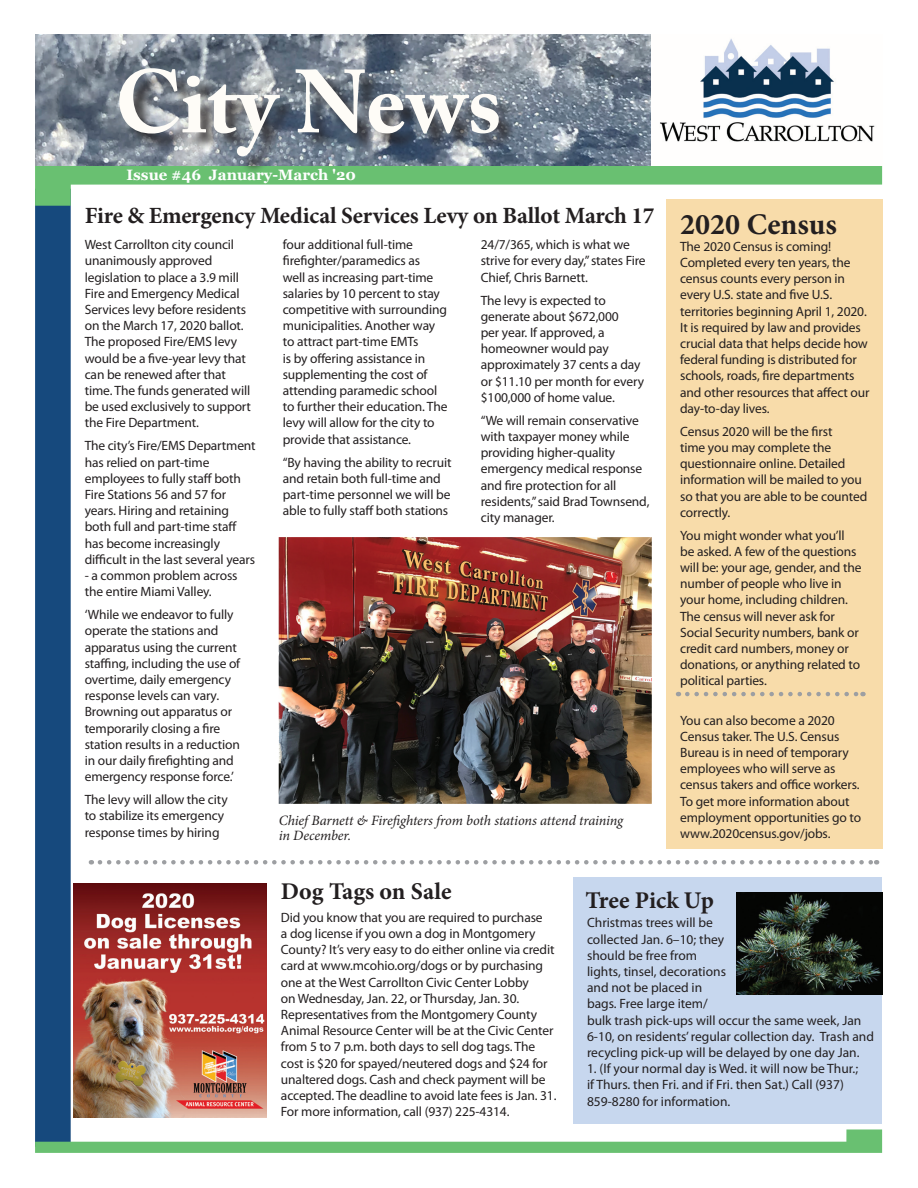
<style>
.page{position:relative;width:918px;height:1188px;background:#fff}
.page>*{position:absolute;margin:0;border:0;box-sizing:border-box;transform-origin:0 0}
.t1{font:700 88.5px "Adobe Caslon Pro";color:#fefcf7}
.Headlines_smaller_20{font:700 30px "Minion Pro";color:#231f20}
.Headlines_smaller_20-2{font:700 24px "Minion Pro";color:#231f20}
.Headlines_2019{font:700 23.25px "Minion Pro";letter-spacing:-.01em;color:#231f20}
.Masthead{font:700 15px "Georgia";color:#fff}
.Headlines_2019-2{font:italic 14.25px/15px "Minion Pro";letter-spacing:-.01em;color:#231f20}
.Body_2019{font:13.5px/16.2px "Myriad Pro";letter-spacing:-.01em;color:#231f20}
</style>
<div class="page">
<img style="left:74px;top:883px;width:193px;height:234px">
<div style="left:573px;top:877px;width:309px;height:246px;background:#c7d7ee"></div>
<div style="left:35px;top:189px;width:36px;height:958px;background:#16497d"></div>
<svg style="left:35px;top:165px;width:847px;height:41px"></svg>
<div style="left:666px;top:199px;width:216px;height:649px;background:#f8dcaa"></div>
<img style="left:736px;top:892px;width:146px;height:102px">
<img style="left:279px;top:537px;width:373px;height:267px">
<svg style="left:100px;top:860px;width:777px;height:5px"></svg>
<svg style="left:687px;top:692px;width:176px;height:4px"></svg>
<svg style="left:35px;top:1129px;width:847px;height:24px"></svg>
<img style="left:35px;top:34px;width:840px;height:131px">
<div style="left:122px;top:71px;width:395px;height:104px;background:#231f20;opacity:.75"></div>
<p class="t1" style="left:115px;top:50px;width:388px">City News</p>
<p class="Masthead" style="left:127px;top:165px;width:231px">Issue #46 January-March '20</p>
<p class="Headlines_2019" style="left:85px;top:199px;width:571px">Fire &amp; Emergency Medical Services Levy on Ballot March 17</p>
<p class="Body_2019" style="left:85px;top:236px;width:168px">West Carrollton city council unanimously approved legislation to place a 3.9 mill<br>Fire and Emergency Medical<br>Services levy before residents on the March 17, 2020 ballot.<br>The proposed Fire/EMS levy would be a five-year levy that can be renewed after that time. The funds generated will be used exclusively to support the Fire Department.</p>
<p class="Body_2019" style="left:85px;top:438px;width:173px">The city’s Fire/EMS Department has relied on part-time employees to fully staff both<br>Fire Stations 56 and 57 for years. Hiring and retaining both full and part-time staff has become increasingly difficult in the last several years</p>
<p class="Body_2019" style="left:85px;top:567px;width:154px">- a common problem across the entire Miami Valley.</p>
<p class="Body_2019" style="left:85px;top:606px;width:157px">‘While we endeavor to fully operate the stations and apparatus using the current staffing, including the use of overtime, daily emergency response levels can vary.<br>Browning out apparatus or temporarily closing a fire station results in a reduction in our daily firefighting and emergency response force.’</p>
<p class="Body_2019" style="left:85px;top:791px;width:144px">The levy will allow the city to stabilize its emergency response times by hiring</p>
<p class="Body_2019" style="left:283px;top:236px;width:166px">four additional full-time firefighter/paramedics as<br>well as increasing part-time salaries by 10 percent to stay competitive with surrounding municipalities. Another way to attract part-time EMTs<br>is by offering assistance in supplementing the cost of attending paramedic school to further their education. The levy will allow for the city to provide that assistance.</p>
<p class="Body_2019" style="left:283px;top:454px;width:170px">“By having the ability to recruit and retain both full-time and part-time personnel we will be able to fully staff both stations</p>
<p class="Body_2019" style="left:481px;top:236px;width:166px">24/7/365, which is what we strive for every day,” states Fire<br>Chief, Chris Barnett.</p>
<p class="Body_2019" style="left:481px;top:292px;width:165px">The levy is expected to generate about $672,000<br>per year. If approved, a homeowner would pay approximately 37 cents a day or $11.10 per month for every $100,000 of home value.</p>
<p class="Body_2019" style="left:481px;top:412px;width:170px">“We will remain conservative with taxpayer money while providing higher-quality emergency medical response and fire protection for all residents,” said Brad Townsend, city manager.</p>
<p class="Headlines_2019-2" style="left:279px;top:813px;width:346px">Chief Barnett &amp; Firefighters from both stations attend training in December.</p>
<p class="Headlines_smaller_20" style="left:680px;top:203px;width:158px">2020 Census</p>
<p class="Body_2019" style="left:680px;top:238px;width:191px">The 2020 Census is coming!<br>Completed every ten years, the census counts every person in every U.S. state and five U.S. territories beginning April 1, 2020.<br>It is required by law and provides crucial data that helps decide how federal funding is distributed for schools, roads, fire departments and other resources that affect our day-to-day lives.</p>
<p class="Body_2019" style="left:680px;top:423px;width:189px">Census 2020 will be the first<br>time you may complete the questionnaire online. Detailed information will be mailed to you so that you are able to be counted correctly.</p>
<p class="Body_2019" style="left:680px;top:527px;width:183px">You might wonder what you’ll be asked. A few of the questions will be: your age, gender, and the number of people who live in your home, including children.<br>The census will never ask for<br>Social Security numbers, bank or credit card numbers, money or donations, or anything related to political parties.</p>
<p class="Body_2019" style="left:680px;top:712px;width:183px">You can also become a 2020<br>Census taker. The U.S. Census<br>Bureau is in need of temporary employees who will serve as census takers and office workers.<br>To get more information about employment opportunities go to www.2020census.gov/jobs.</p>
<p class="Headlines_smaller_20-2" style="left:281px;top:874px;width:172px">Dog Tags on Sale</p>
<p class="Body_2019" style="left:281px;top:909px;width:277px">Did you know that you are required to purchase<br>a dog license if you own a dog in Montgomery County? It’s very easy to do either online via credit card at www.mcohio.org/dogs or by purchasing one at the West Carrollton Civic Center Lobby<br>on Wednesday, Jan. 22, or Thursday, Jan. 30.<br>Representatives from the Montgomery County Animal Resource Center will be at the Civic Center from 5 to 7 p.m. both days to sell dog tags. The cost is $20 for spayed/neutered dogs and $24 for unaltered dogs. Cash and check payment will be accepted. The deadline to avoid late fees is Jan. 31.<br>For more information, call (937) 225-4314.</p>
<p class="Body_2019" style="left:587px;top:914px;width:288px">Christmas trees will be<br>collected Jan. 6–10; they<br>should be free from<br>lights, tinsel, decorations<br>and not be placed in<br>bags. Free large item/<br>bulk trash pick-ups will occur the same week, Jan<br>6-10, on residents’ regular collection day. Trash and recycling pick-up will be delayed by one day Jan.</p>
<p class="Headlines_smaller_20-2" style="left:586px;top:884px;width:130px">Tree Pick Up</p>
<p class="Body_2019" style="left:587px;top:1060px;width:273px">1. (If your normal day is Wed. it will now be Thur.; if Thurs. then Fri. and if Fri. then Sat.) Call (937)<br>859-8280 for information.</p>
</div>
